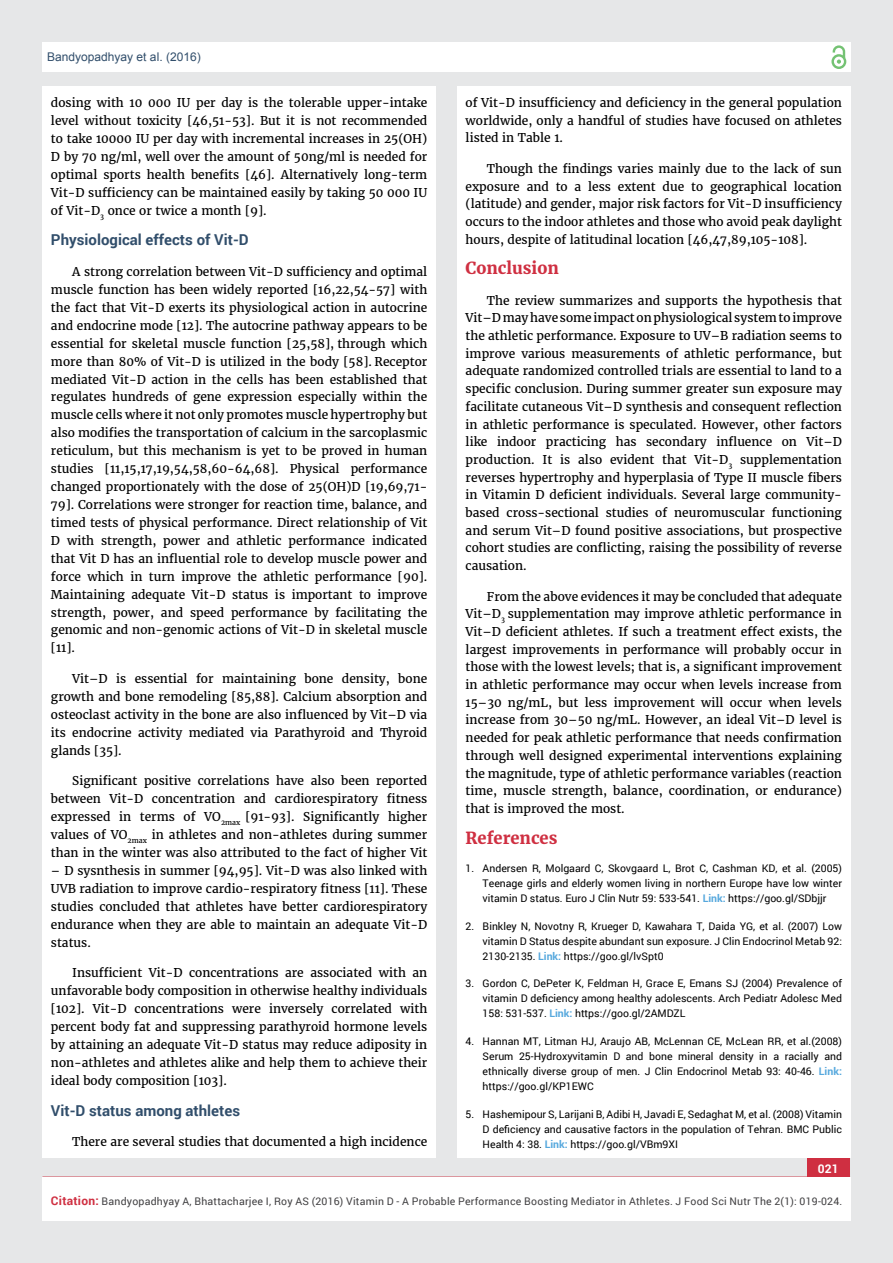
<style>
.page{position:relative;width:893px;height:1263px;background:#e6e7e8}
.page>*{position:absolute;margin:0;border:0;box-sizing:border-box;transform-origin:0 0}
.t1{font:700 16.5px "Merriweather";color:#cf2f41}
.t2{font:700 15px "Roboto";color:#314e6b}
.t3{font:12px/17.7px "Merriweather";color:#000;text-align:justify}
.t4{font:12px "Arial";color:#314e6b}
.t5{font:700 12px "Roboto";color:#fff}
.t6{font:10.5px/15px "Roboto";color:#000;text-align:justify}
.t7{font:10.5px "Roboto";letter-spacing:.02em;color:#414042}
.s1{font-weight:700;color:#56a8dd}
.s2{font-weight:700;font-size:12px;color:#cf2f41}
</style>
<div class="page">
<div style="left:42px;top:43px;width:808px;height:29px;background:#fff"></div>
<div style="left:831px;top:54px;width:15px;height:15px;border:2px solid #74c273;border-radius:50%"></div>
<svg style="left:831px;top:45px;width:15px;height:19px"></svg>
<div style="left:807px;top:1157px;width:43px;height:43px;background:#cf2f41"></div>
<div style="left:42px;top:1177px;width:809px;height:43px;background:#fff"></div>
<div style="left:42px;top:87px;width:394px;height:1071px;background:#fff"></div>
<div style="left:457px;top:87px;width:393px;height:1071px;background:#fff"></div>
<p class="t4" style="left:47px;top:51px;width:155px">Bandyopadhyay et al. (2016)</p>
<p class="t3" style="left:51px;top:94px;width:378px">dosing with 10 000 IU per day is the tolerable upper-intake level without toxicity [46,51-53]. But it is not recommended to take 10000 IU per day with incremental increases in 25(OH)<br>D by 70 ng/ml, well over the amount of 50ng/ml is needed for optimal sports health benefits [46]. Alternatively long-term Vit-D sufficiency can be maintained easily by taking 50 000 IU of Vit-D<sub>3</sub> once or twice a month [9].</p>
<p class="t2" style="left:51px;top:230px;width:199px">Physiological effects of Vit-D</p>
<p class="t3" style="left:51px;top:263px;width:378px;text-indent:21px">A strong correlation between Vit-D sufficiency and optimal muscle function has been widely reported [16,22,54-57] with the fact that Vit-D exerts its physiological action in autocrine and endocrine mode [12]. The autocrine pathway appears to be essential for skeletal muscle function [25,58], through which more than 80% of Vit-D is utilized in the body [58]. Receptor mediated Vit-D action in the cells has been established that regulates hundreds of gene expression especially within the muscle cells where it not only promotes muscle hypertrophy but also modifies the transportation of calcium in the sarcoplasmic reticulum, but this mechanism is yet to be proved in human studies [11,15,17,19,54,58,60-64,68]. Physical performance changed proportionately with the dose of 25(OH)D [19,69,71- 79]. Correlations were stronger for reaction time, balance, and timed tests of physical performance. Direct relationship of Vit D with strength, power and athletic performance indicated that Vit D has an influential role to develop muscle power and force which in turn improve the athletic performance [90].<br>Maintaining adequate Vit-D status is important to improve strength, power, and speed performance by facilitating the genomic and non-genomic actions of Vit-D in skeletal muscle [11].</p>
<p class="t3" style="left:51px;top:670px;width:378px;text-indent:21px">Vit–D is essential for maintaining bone density, bone growth and bone remodeling [85,88]. Calcium absorption and osteoclast activity in the bone are also influenced by Vit–D via its endocrine activity mediated via Parathyroid and Thyroid glands [35].</p>
<p class="t3" style="left:51px;top:772px;width:378px;text-indent:21px">Significant positive correlations have also been reported between Vit-D concentration and cardiorespiratory fitness expressed in terms of VO<sub>2max</sub> [91-93]. Significantly higher values of VO<sub>2max</sub> in athletes and non-athletes during summer than in the winter was also attributed to the fact of higher Vit</p>
<p class="t3" style="left:51px;top:862px;width:378px">– D sysnthesis in summer [94,95]. Vit-D was also linked with UVB radiation to improve cardio-respiratory fitness [11]. These studies concluded that athletes have better cardiorespiratory endurance when they are able to maintain an adequate Vit-D status.</p>
<p class="t3" style="left:51px;top:964px;width:378px;text-indent:21px">Insufficient Vit-D concentrations are associated with an unfavorable body composition in otherwise healthy individuals [102]. Vit-D concentrations were inversely correlated with percent body fat and suppressing parathyroid hormone levels by attaining an adequate Vit-D status may reduce adiposity in non-athletes and athletes alike and help them to achieve their ideal body composition [103].</p>
<p class="t2" style="left:51px;top:1100px;width:191px">Vit-D status among athletes</p>
<p class="t3" style="left:72px;top:1133px;width:357px">There are several studies that documented a high incidence</p>
<p class="t3" style="left:466px;top:94px;width:378px">of Vit-D insufficiency and deficiency in the general population worldwide, only a handful of studies have focused on athletes listed in Table 1.</p>
<p class="t3" style="left:466px;top:160px;width:378px;text-indent:21px">Though the findings varies mainly due to the lack of sun exposure and to a less extent due to geographical location (latitude) and gender, major risk factors for Vit-D insufficiency occurs to the indoor athletes and those who avoid peak daylight hours, despite of latitudinal location [46,47,89,105-108].</p>
<h1 class="t1" style="left:466px;top:258px;width:95px">Conclusion</h1>
<p class="t3" style="left:466px;top:292px;width:378px;text-indent:21px">The review summarizes and supports the hypothesis that Vit–D may have some impact on physiological system to improve the athletic performance. Exposure to UV–B radiation seems to improve various measurements of athletic performance, but adequate randomized controlled trials are essential to land to a specific conclusion. During summer greater sun exposure may facilitate cutaneous Vit–D synthesis and consequent reflection in athletic performance is speculated. However, other factors like indoor practicing has secondary influence on Vit–D production. It is also evident that Vit-D<sub>3</sub> supplementation reverses hypertrophy and hyperplasia of Type II muscle fibers in Vitamin D deficient individuals. Several large community&shy;based cross-sectional studies of neuromuscular functioning and serum Vit–D found positive associations, but prospective cohort studies are conflicting, raising the possibility of reverse causation.</p>
<p class="t3" style="left:466px;top:587px;width:378px;text-indent:21px">From the above evidences it may be concluded that adequate Vit–D<sub>3</sub> supplementation may improve athletic performance in Vit–D deficient athletes. If such a treatment effect exists, the largest improvements in performance will probably occur in those with the lowest levels; that is, a significant improvement in athletic performance may occur when levels increase from 15–30 ng/mL, but less improvement will occur when levels increase from 30–50 ng/mL. However, an ideal Vit–D level is needed for peak athletic performance that needs confirmation through well designed experimental interventions explaining the magnitude, type of athletic performance variables (reaction time, muscle strength, balance, coordination, or endurance) that is improved the most.</p>
<h1 class="t1" style="left:466px;top:828px;width:93px">References</h1>
<p class="t6" style="left:483px;top:860px;width:361px;text-indent:-17px">1. Andersen R, Molgaard C, Skovgaard L, Brot C, Cashman KD, et al. (2005)<br>Teenage girls and elderly women living in northern Europe have low winter vitamin D status. Euro J Clin Nutr 59: 533-541. <span class="s1">Link:</span> https://goo.gl/SDbjjr</p>
<p class="t6" style="left:483px;top:918px;width:361px;text-indent:-17px">2. Binkley N, Novotny R, Krueger D, Kawahara T, Daida YG, et al. (2007) Low vitamin D Status despite abundant sun exposure. J Clin Endocrinol Metab 92:<br>2130-2135. <span class="s1">Link:</span> https://goo.gl/lvSpt0</p>
<p class="t6" style="left:483px;top:976px;width:361px;text-indent:-17px">3. Gordon C, DePeter K, Feldman H, Grace E, Emans SJ (2004) Prevalence of vitamin D deficiency among healthy adolescents. Arch Pediatr Adolesc Med 158: 531-537. <span class="s1">Link:</span> https://goo.gl/2AMDZL</p>
<p class="t6" style="left:483px;top:1033px;width:361px;text-indent:-17px">4. Hannan MT, Litman HJ, Araujo AB, McLennan CE, McLean RR, et al.(2008)<br>Serum 25-Hydroxyvitamin D and bone mineral density in a racially and ethnically diverse group of men. J Clin Endocrinol Metab 93: 40-46. <span class="s1">Link: </span>https://goo.gl/KP1EWC</p>
<p class="t6" style="left:483px;top:1106px;width:361px;text-indent:-17px">5. Hashemipour S, Larijani B, Adibi H, Javadi E, Sedaghat M, et al. (2008) Vitamin D deficiency and causative factors in the population of Tehran. BMC Public Health 4: 38. <span class="s1">Link:</span> https://goo.gl/VBm9XI</p>
<p class="t5" style="left:818px;top:1161px;width:22px">021</p>
<p class="t7" style="left:51px;top:1194px;width:793px"><span class="s2">Citation:</span> Bandyopadhyay A, Bhattacharjee I, Roy AS (2016) Vitamin D - A Probable Performance Boosting Mediator in Athletes. J Food Sci Nutr The 2(1): 019-024.</p>
</div>
